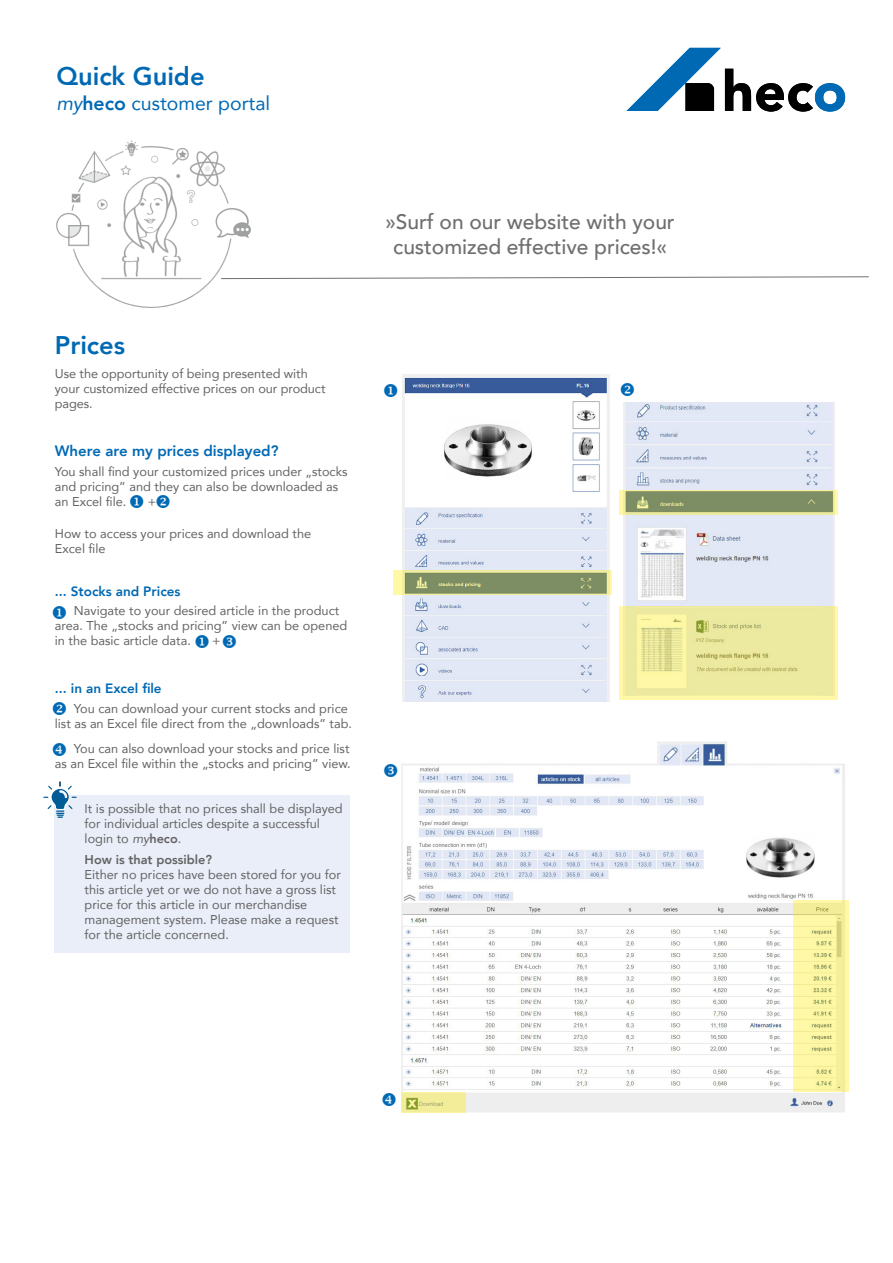
<style>
.page{position:relative;width:893px;height:1263px;background:#fff}
.page>*{position:absolute;margin:0;border:0;box-sizing:border-box;transform-origin:0 0}
.t1{font:800 25.5px "Avenir LT Com";color:#0069b4}
.t2{font:500 21px/25.2px "Avenir LT Com";letter-spacing:-.005em;color:#706f6f;text-align:center}
.t3{font:19.5px "Avenir LT Com";color:#0069b4}
.t4{font:800 15px "Avenir LT Com";color:#0069b4}
.t5{font:800 13.5px "Avenir LT Com";color:#0069b4}
.t6{font:12.75px/15px "Avenir LT Com";color:#646363}
.t7{font:800 12.75px "Avenir LT Com";color:#646363}
.s1{font-style:italic}
.s2{font-weight:800}
</style>
<div class="page">
<img style="left:56px;top:140px;width:195px;height:168px">
<svg style="left:627px;top:48px;width:218px;height:64px"></svg>
<svg style="left:220px;top:276px;width:649px;height:3px"></svg>
<div style="left:54px;top:795px;width:295px;height:157px;background:#e9eef9"></div>
<svg style="left:43px;top:781px;width:34px;height:37px"></svg>
<img style="left:401px;top:742px;width:444px;height:371px">
<img style="left:403px;top:374px;width:206px;height:328px">
<svg style="left:393px;top:570px;width:219px;height:25px;background:#9aa573"></svg>
<img style="left:623px;top:402px;width:211px;height:205px">
<svg style="left:401px;top:1092px;width:64px;height:20px"></svg>
<svg style="left:793px;top:900px;width:56px;height:192px;background:#f6f09e"></svg>
<svg style="left:619px;top:607px;width:219px;height:93px;background:#ece99d"></svg>
<svg style="left:619px;top:490px;width:219px;height:24px;background:#93a06f"></svg>
<h1 class="t1" style="left:56px;top:61px;width:150px">Quick Guide</h1>
<h3 class="t3" style="left:56px;top:92px;width:215px"><span class="s1">my</span><span class="s2">heco</span> customer portal</h3>
<h1 class="t1" style="left:55px;top:330px;width:72px">Prices</h1>
<p class="t6" style="left:55px;top:366px;width:272px">Use the opportunity of being presented with your customized effective prices on our product pages.</p>
<p class="t4" style="left:55px;top:442px;width:225px">Where are my prices displayed?</p>
<p class="t6" style="left:55px;top:464px;width:294px">You shall find your customized prices under „stocks and pricing” and they can also be downloaded as an Excel file.</p>
<p class="t6" style="left:148px;top:494px;width:10px">+</p>
<p class="t6" style="left:55px;top:526px;width:258px">How to access your prices and download the<br>Excel file</p>
<p class="t5" style="left:55px;top:583px;width:127px">... Stocks and Prices</p>
<p class="t6" style="left:55px;top:603px;width:294px;text-indent:19px">Navigate to your desired article in the product area. The „stocks and pricing” view can be opened in the basic article data.</p>
<p class="t6" style="left:212px;top:633px;width:10px">+</p>
<p class="t5" style="left:55px;top:681px;width:108px">... in an Excel file</p>
<p class="t6" style="left:55px;top:701px;width:299px;text-indent:19px">You can download your current stocks and price list as an Excel file direct from the „downloads” tab.</p>
<p class="t6" style="left:55px;top:741px;width:297px;text-align:right">You can also download your stocks and price list<br>as an Excel file within the „stocks and pricing” view.</p>
<p class="t6" style="left:85px;top:801px;width:260px">It is possible that no prices shall be displayed for individual articles despite a successful login to <span class="s1">my</span><span class="s2">heco</span>.</p>
<p class="t7" style="left:85px;top:852px;width:129px">How is that possible?</p>
<p class="t6" style="left:85px;top:867px;width:258px">Either no prices have been stored for you for this article yet or we do not have a gross list price for this article in our merchandise management system. Please make a request for the article concerned.</p>
<h2 class="t2" style="left:385px;top:210px;width:291px">»Surf on our website with your customized effective prices!«</h2>
</div>
